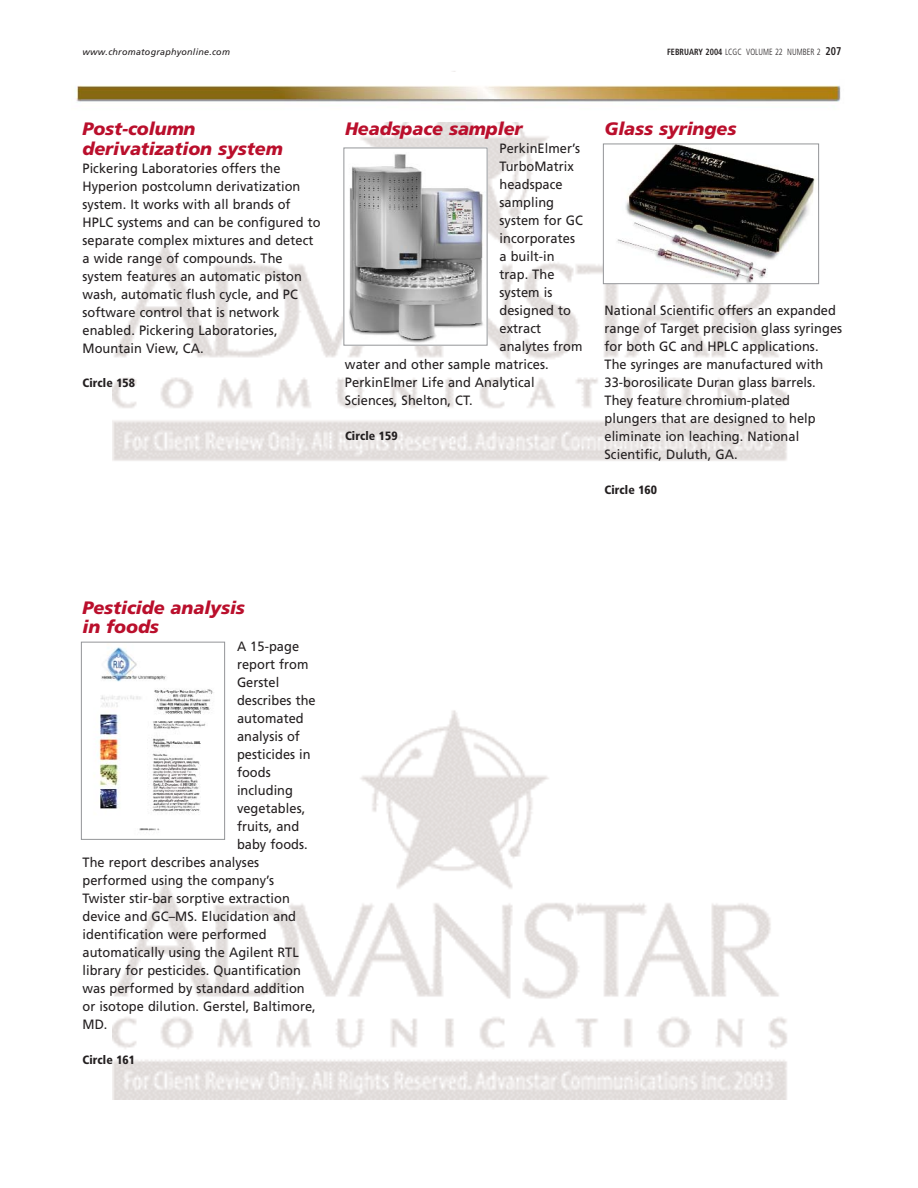
<style>
.page{position:relative;width:918px;height:1188px;background:#fff}
.page>*{position:absolute;margin:0;border:0;box-sizing:border-box;transform-origin:0 0}
.t1{font:italic 900 18px/19.5px "Frutiger";letter-spacing:-.005em;color:#ba0f2c}
.t2{font:13.5px/18px "Frutiger";letter-spacing:.005em;color:#231f20;scale:.95 1}
.t3{font:900 condensed 12px "Frutiger";letter-spacing:.005em;color:#231f20}
.t4{font:300 condensed 9px "Frutiger";letter-spacing:.005em;color:#231f20;scale:.9 1}
.t5{font:italic 9px "Frutiger";letter-spacing:.025em;color:#231f20}
.s1{font-weight:700}
.s2{font-weight:700;font-size:11.25px}
</style>
<div class="page">
<img style="left:113px;top:71px;width:679px;height:1029px">
<div style="left:72px;top:73px;width:779px;height:49px;background:#fff"></div>
<img style="left:76px;top:85px;width:765px;height:17px">
<img style="left:346px;top:150px;width:140px;height:194px">
<div style="left:344px;top:148px;width:144px;height:198px;border:1px solid #939598"></div>
<div style="left:603px;top:144px;width:216px;height:140px;background:#fff"></div>
<img style="left:617px;top:146px;width:198px;height:136px">
<div style="left:603px;top:144px;width:216px;height:140px;border:1px solid #939598"></div>
<img style="left:94px;top:644px;width:129px;height:194px">
<div style="left:81px;top:642px;width:144px;height:198px;border:1px solid #939598"></div>
<p class="t5" style="left:82px;top:48px;width:149px">www.chromatographyonline.com</p>
<p class="t4" style="left:667px;top:48px;width:195px"><span class="s1">FEBRUARY 2004</span> LCGC VOLUME 22 NUMBER 2 <span class="s2">207</span></p>
<h1 class="t1" style="left:82px;top:121px;width:202px">Post-column derivatization system</h1>
<p class="t2" style="left:82px;top:160px;width:252px">Pickering Laboratories offers the Hyperion postcolumn derivatization system. It works with all brands of HPLC systems and can be configured to separate complex mixtures and detect a wide range of compounds. The system features an automatic piston wash, automatic flush cycle, and PC software control that is network enabled. Pickering Laboratories, Mountain View, CA.</p>
<p class="t3" style="left:82px;top:378px;width:54px">Circle 158</p>
<h1 class="t1" style="left:345px;top:121px;width:179px">Headspace sampler</h1>
<p class="t2" style="left:500px;top:141px;width:86px">PerkinElmer’s</p>
<p class="t2" style="left:500px;top:159px;width:80px">TurboMatrix</p>
<p class="t2" style="left:500px;top:177px;width:68px">headspace</p>
<p class="t2" style="left:500px;top:195px;width:59px">sampling</p>
<p class="t2" style="left:500px;top:213px;width:89px">system for GC</p>
<p class="t2" style="left:500px;top:231px;width:81px">incorporates</p>
<p class="t2" style="left:500px;top:249px;width:59px">a built-in</p>
<p class="t2" style="left:500px;top:267px;width:59px">trap. The</p>
<p class="t2" style="left:500px;top:285px;width:57px">system is</p>
<p class="t2" style="left:500px;top:303px;width:77px">designed to</p>
<p class="t2" style="left:500px;top:321px;width:45px">extract</p>
<p class="t2" style="left:500px;top:339px;width:89px">analytes from</p>
<p class="t2" style="left:345px;top:356px;width:216px">water and other sample matrices.</p>
<p class="t2" style="left:345px;top:374px;width:201px">PerkinElmer Life and Analytical</p>
<p class="t2" style="left:345px;top:392px;width:136px">Sciences, Shelton, CT.</p>
<p class="t3" style="left:345px;top:431px;width:54px">Circle 159</p>
<h1 class="t1" style="left:604px;top:121px;width:133px">Glass syringes</h1>
<p class="t2" style="left:604px;top:303px;width:252px">National Scientific offers an expanded range of Target precision glass syringes for both GC and HPLC applications.<br>The syringes are manufactured with 33-borosilicate Duran glass barrels.<br>They feature chromium-plated plungers that are designed to help eliminate ion leaching. National Scientific, Duluth, GA.</p>
<p class="t3" style="left:604px;top:485px;width:54px">Circle 160</p>
<h1 class="t1" style="left:82px;top:599px;width:164px">Pesticide analysis in foods</h1>
<p class="t2" style="left:237px;top:638px;width:67px">A 15-page</p>
<p class="t2" style="left:237px;top:656px;width:77px">report from</p>
<p class="t2" style="left:237px;top:674px;width:46px">Gerstel</p>
<p class="t2" style="left:237px;top:692px;width:84px">describes the</p>
<p class="t2" style="left:237px;top:710px;width:72px">automated</p>
<p class="t2" style="left:237px;top:728px;width:68px">analysis of</p>
<p class="t2" style="left:237px;top:746px;width:79px">pesticides in</p>
<p class="t2" style="left:237px;top:764px;width:37px">foods</p>
<p class="t2" style="left:237px;top:782px;width:61px">including</p>
<p class="t2" style="left:237px;top:800px;width:73px">vegetables,</p>
<p class="t2" style="left:237px;top:818px;width:67px">fruits, and</p>
<p class="t2" style="left:237px;top:836px;width:76px">baby foods.</p>
<p class="t2" style="left:82px;top:854px;width:188px">The report describes analyses</p>
<p class="t2" style="left:82px;top:872px;width:203px">performed using the company’s</p>
<p class="t2" style="left:82px;top:890px;width:220px">Twister stir-bar sorptive extraction</p>
<p class="t2" style="left:82px;top:908px;width:226px">device and GC–MS. Elucidation and</p>
<p class="t2" style="left:82px;top:926px;width:195px">identification were performed</p>
<p class="t2" style="left:82px;top:944px;width:229px">automatically using the Agilent RTL</p>
<p class="t2" style="left:82px;top:962px;width:232px">library for pesticides. Quantification</p>
<p class="t2" style="left:82px;top:980px;width:235px">was performed by standard addition</p>
<p class="t2" style="left:82px;top:998px;width:247px">or isotope dilution. Gerstel, Baltimore,</p>
<p class="t2" style="left:82px;top:1016px;width:28px">MD.</p>
<p class="t3" style="left:82px;top:1054px;width:54px">Circle 161</p>
</div>
